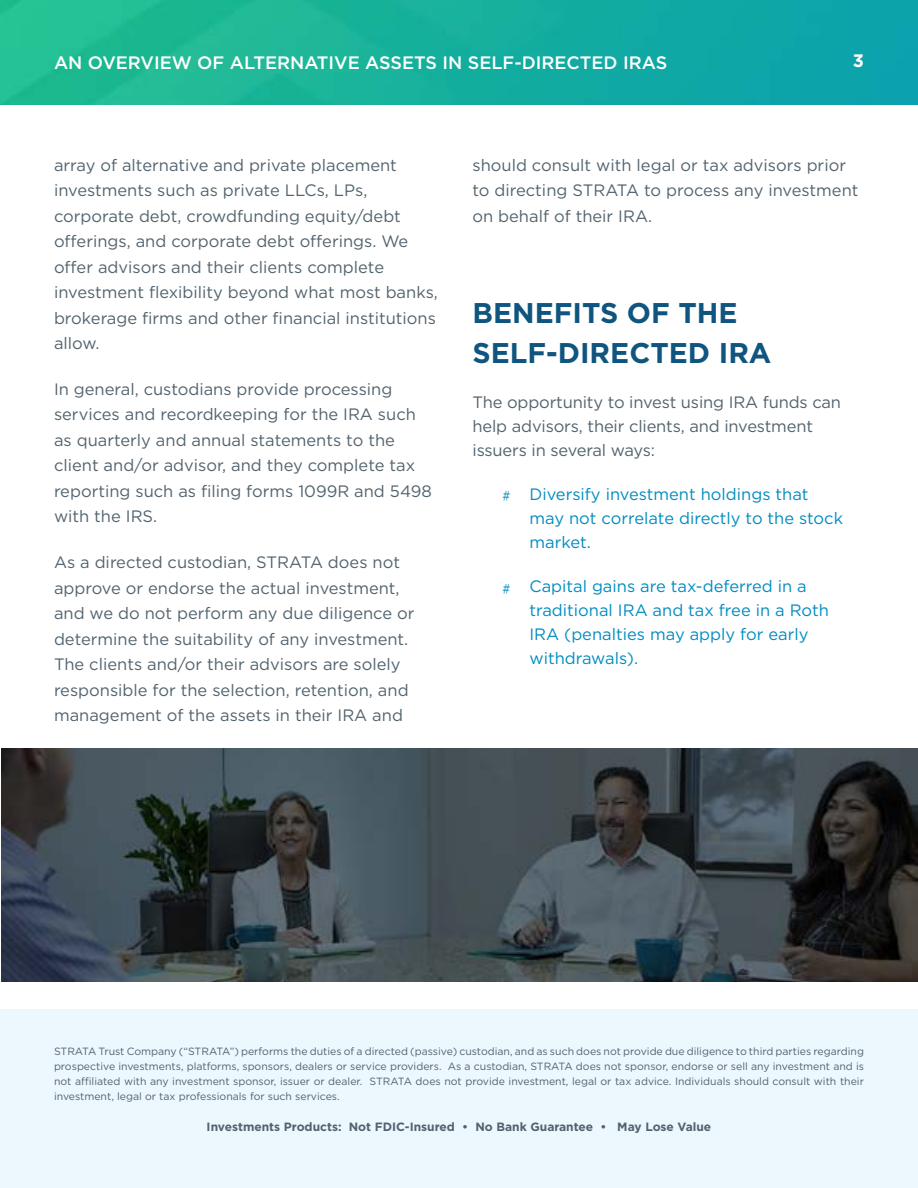
<style>
.page{position:relative;width:918px;height:1188px;background:#fff}
.page>*{position:absolute;margin:0;border:0;box-sizing:border-box;transform-origin:0 0}
.t1{font:700 28.5px/40.5px "Gotham";color:#0f557f}
.t2{font:500 18px "Gotham";color:#fff}
.t3{font:700 18px "Gotham";color:#fff}
.t4{font:16.5px/25.5px "Gotham";color:#52636e}
.t5{font:16.5px/24px "Gotham";color:#008cc1}
.t6{font:700 12px "Gotham";color:#53616e}
.t7{font:10.5px/15px "Gotham";color:#53616e;text-align:justify}
</style>
<div class="page">
<img style="left:0;top:1px;width:918px;height:103px">
<div style="left:0;top:1010px;width:918px;height:178px;background:#ecf8fe"></div>
<img style="left:1px;top:748px;width:917px;height:233px">
<p class="t2" style="left:54px;top:51px;width:615px">AN OVERVIEW OF ALTERNATIVE ASSETS IN SELF-DIRECTED IRAS</p>
<p class="t3" style="left:853px;top:48px;width:13px">3</p>
<p class="t4" style="left:54px;top:152px;width:386px">array of alternative and private placement investments such as private LLCs, LPs, corporate debt, crowdfunding equity/debt offerings, and corporate debt offerings. We offer advisors and their clients complete investment flexibility beyond what most banks, brokerage firms and other financial institutions allow.</p>
<p class="t4" style="left:54px;top:376px;width:379px">In general, custodians provide processing services and recordkeeping for the IRA such as quarterly and annual statements to the client and/or advisor, and they complete tax reporting such as filing forms 1099R and 5498 with the IRS.</p>
<p class="t4" style="left:54px;top:549px;width:362px">As a directed custodian, STRATA does not approve or endorse the actual investment, and we do not perform any due diligence or determine the suitability of any investment.<br>The clients and/or their advisors are solely responsible for the selection, retention, and management of the assets in their IRA and</p>
<p class="t4" style="left:472px;top:152px;width:388px">should consult with legal or tax advisors prior to directing STRATA to process any investment on behalf of their IRA.</p>
<h1 class="t1" style="left:472px;top:292px;width:300px">BENEFITS OF THE<br>SELF-DIRECTED IRA</h1>
<p class="t4" style="left:472px;top:390px;width:370px;line-height:24px">The opportunity to invest using IRA funds can help advisors, their clients, and investment issuers in several ways:</p>
<p class="t5" style="left:529px;top:482px;width:315px">Diversify investment holdings that may not correlate directly to the stock market.</p>
<p class="t5" style="left:529px;top:574px;width:301px">Capital gains are tax-deferred in a traditional IRA and tax free in a Roth<br>IRA (penalties may apply for early withdrawals).</p>
<p class="t7" style="left:54px;top:1044px;width:812px">STRATA Trust Company (“STRATA”) performs the duties of a directed (passive) custodian, and as such does not provide due diligence to third parties regarding prospective investments, platforms, sponsors, dealers or service providers. As a custodian, STRATA does not sponsor, endorse or sell any investment and is not affiliated with any investment sponsor, issuer or dealer. STRATA does not provide investment, legal or tax advice. Individuals should consult with their investment, legal or tax professionals for such services.</p>
<p class="t6" style="left:207px;top:1119px;width:506px">Investments Products: Not FDIC-Insured • No Bank Guarantee • May Lose Value</p>
</div>
